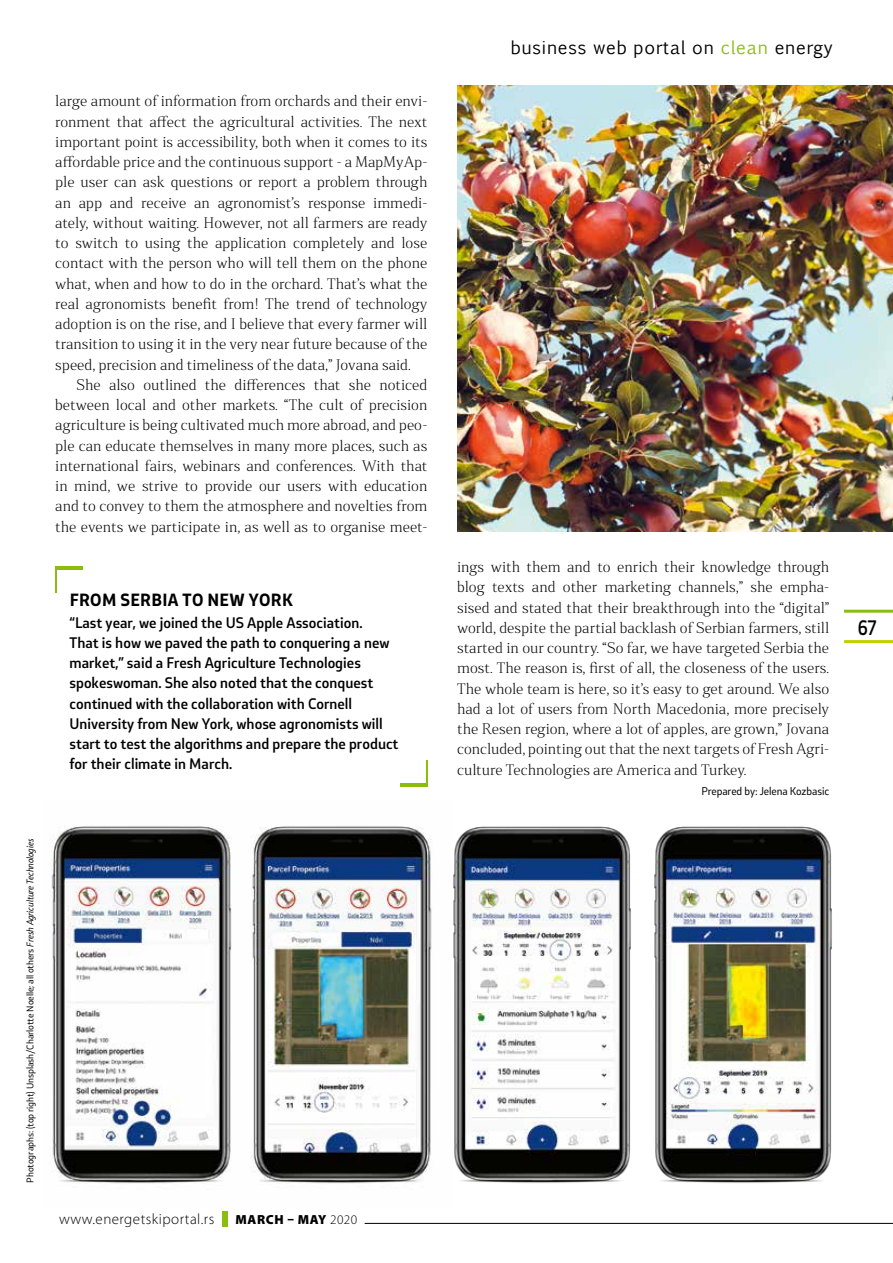
<style>
.page{position:relative;width:893px;height:1263px;background:#fff}
.page>*{position:absolute;margin:0;border:0;box-sizing:border-box;transform-origin:0 0}
.t1{font:500 19.5px "Stobi Sans";color:#000;scale:.85 1}
.t2{font:17.7px "Euphemia CAS";letter-spacing:.045em;color:#000}
.t3{font:700 16.5px "Stobi Sans";letter-spacing:.02em;color:#000}
.t4{font:300 15px "Myriad Pro";letter-spacing:.03em;color:#000}
.t5{font:300 14.25px/20.2px "Stobi Serif";color:#000;text-align:justify}
.t6{font:500 14.25px/20.2px "Stobi Sans";color:#000}
.t7{font:900 13.2px "Myriad Pro";letter-spacing:.05em;color:#000}
.t8{font:10.5px "Stobi Sans";letter-spacing:-.01em;color:#000}
.t9{font:9px "Stobi Sans";letter-spacing:-.01em;color:#000}
.s1{font-family:"Stobi Sans It"}
.s2{font-weight:300}
.s3{color:#8bbd0d}
</style>
<div class="page">
<svg style="left:844px;top:640px;width:49px;height:3px"></svg>
<svg style="left:844px;top:610px;width:49px;height:3px"></svg>
<hr style="left:365px;top:1223px;width:528px;height:1px;background:#000">
<div style="left:222px;top:1211px;width:5px;height:15px;background:#8bbd0d"></div>
<hr style="left:400px;top:783px;width:27px;height:4px;background:#8bbd0d">
<svg style="left:426px;top:760px;width:1px;height:23px"></svg>
<hr style="left:55px;top:566px;width:27px;height:3px;background:#8bbd0d">
<hr style="left:55px;top:566px;width:2px;height:27px;background:#8bbd0d">
<img style="left:51px;top:826px;width:381px;height:358px">
<img style="left:453px;top:826px;width:178px;height:357px">
<img style="left:654px;top:826px;width:178px;height:357px">
<img style="left:457px;top:85px;width:436px;height:447px">
<p class="t5" style="left:55px;top:91px;width:374px">large amount of information from orchards and their envi&shy;ronment that affect the agricultural activities. The next important point is accessibility, both when it comes to its affordable price and the continuous support - a MapMyAp&shy;ple user can ask questions or report a problem through an app and receive an agronomist’s response immedi&shy;ately, without waiting. However, not all farmers are ready to switch to using the application completely and lose contact with the person who will tell them on the phone what, when and how to do in the orchard. That’s what the real agronomists benefit from! The trend of technology adoption is on the rise, and I believe that every farmer will transition to using it in the very near future because of the speed, precision and timeliness of the data,” Jovana said.</p>
<p class="t5" style="left:55px;top:374px;width:374px;text-indent:21px">She also outlined the differences that she noticed between local and other markets. “The cult of precision agriculture is being cultivated much more abroad, and peo&shy;ple can educate themselves in many more places, such as international fairs, webinars and conferences. With that in mind, we strive to provide our users with education and to convey to them the atmosphere and novelties from the events we participate in, as well as to organise meet-</p>
<p class="t3" style="left:70px;top:588px;width:225px">FROM SERBIA TO NEW YORK</p>
<p class="t6" style="left:70px;top:612px;width:330px">“Last year, we joined the US Apple Association.<br>That is how we paved the path to conquering a new market,” said a Fresh Agriculture Technologies spokeswoman. She also noted that the conquest continued with the collaboration with Cornell University from New York, whose agronomists will start to test the algorithms and prepare the product for their climate in March.</p>
<p class="t9" style="left:24px;top:1182px;width:345px;rotate:-90deg">Photographs: (top right) Unsplash/Charlotte Noelle; all others <span class="s1">Fresh Agriculture Technologies</span></p>
<p class="t4" style="left:59px;top:1209px;width:157px">www.energetskiportal.rs</p>
<p class="t7" style="left:236px;top:1210px;width:123px">MARCH – MAY <span class="s2">2020</span></p>
<p class="t2" style="left:511px;top:34px;width:324px">business web portal on <span class="s3">clean</span> energy</p>
<p class="t5" style="left:457px;top:556px;width:374px">ings with them and to enrich their knowledge through blog texts and other marketing channels,” she empha&shy;sised and stated that their breakthrough into the “digital” world, despite the partial backlash of Serbian farmers, still started in our country. “So far, we have targeted Serbia the most. The reason is, first of all, the closeness of the users.<br>The whole team is here, so it’s easy to get around. We also had a lot of users from North Macedonia, more precisely the Resen region, where a lot of apples, are grown,” Jovana concluded, pointing out that the next targets of Fresh Agri&shy;culture Technologies are America and Turkey.</p>
<p class="t8" style="left:701px;top:784px;width:129px">Prepared by: Jelena Kozbasic</p>
<h1 class="t1" style="left:858px;top:614px;width:23px">67</h1>
</div>
